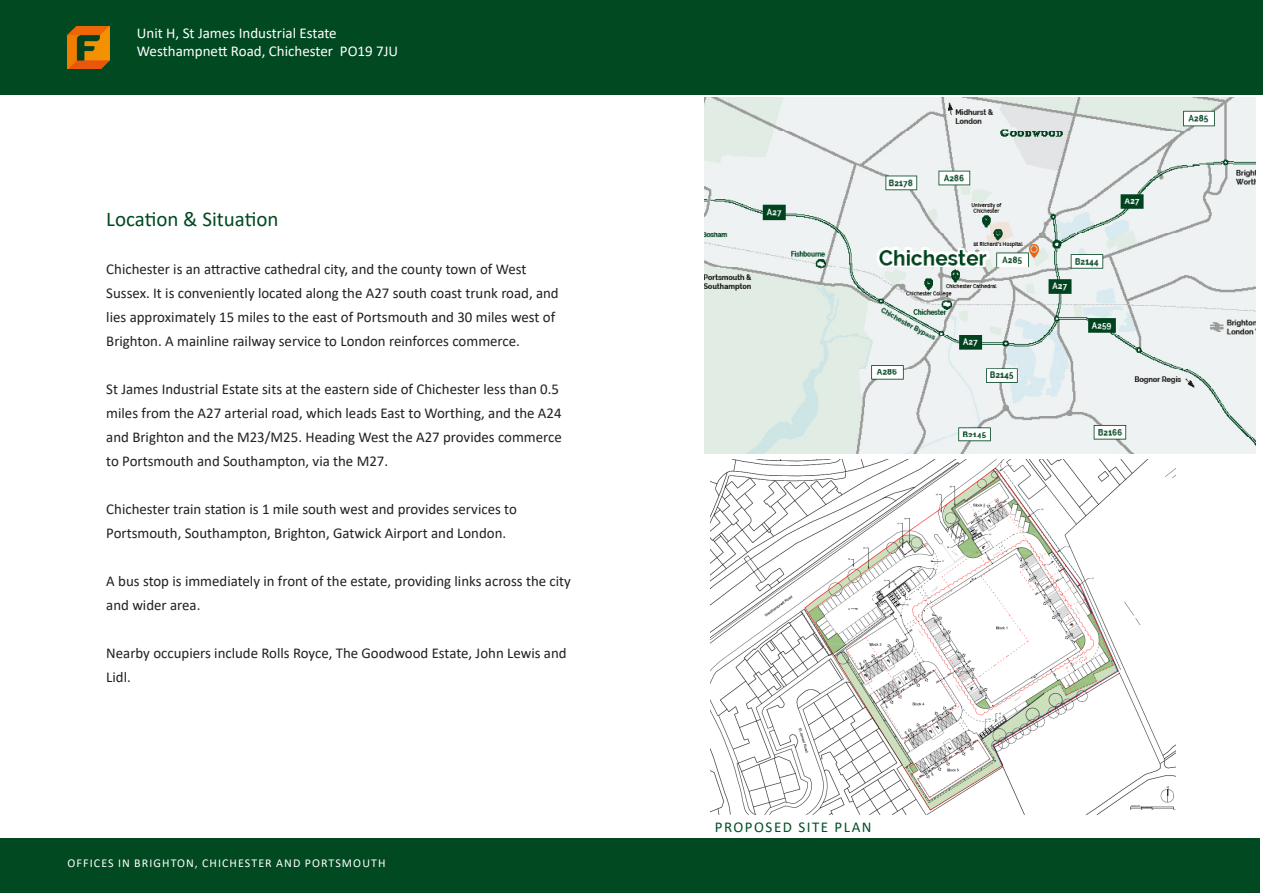
<style>
.page{position:relative;width:1263px;height:893px;background:#fff}
.page>*{position:absolute;margin:0;border:0;box-sizing:border-box;transform-origin:0 0}
.Flude_-_Sub_Header{font:21px "Calibri";color:#004921}
.Flude_-_Standard_Paragraph_Text{font:15px/24px "Calibri";color:#231f20}
.t1{font:15px "Calibri";color:#fff}
.Flude_-_Tagline_Text{font:15px "Calibri";letter-spacing:.1em;color:#004f28}
.t2{font:12px "Calibri";letter-spacing:.09em;color:#fff}
</style>
<div class="page">
<div style="left:0;top:0;width:1263px;height:95px;background:#004921"></div>
<img style="left:67px;top:26px;width:43px;height:42px">
<div style="left:0;top:838px;width:1260px;height:55px;background:#004921"></div>
<img style="left:710px;top:459px;width:466px;height:356px">
<img style="left:705px;top:97px;width:550px;height:356px">
<svg style="left:1029px;top:245px;width:9px;height:12px"></svg>
<p class="t1" style="left:137px;top:22px;width:201px">Unit H, St James Industrial Estate</p>
<p class="t1" style="left:137px;top:40px;width:263px">Westhampnett Road, Chichester PO19 7JU</p>
<p class="Flude_-_Sub_Header" style="left:106px;top:205px;width:174px">Location &amp; Situation</p>
<p class="Flude_-_Standard_Paragraph_Text" style="left:106px;top:257px;width:454px">Chichester is an attractive cathedral city, and the county town of West Sussex. It is conveniently located along the A27 south coast trunk road, and lies approximately 15 miles to the east of Portsmouth and 30 miles west of Brighton. A mainline railway service to London reinforces commerce.</p>
<p class="Flude_-_Standard_Paragraph_Text" style="left:106px;top:377px;width:457px">St James Industrial Estate sits at the eastern side of Chichester less than 0.5 miles from the A27 arterial road, which leads East to Worthing, and the A24 and Brighton and the M23/M25. Heading West the A27 provides commerce to Portsmouth and Southampton, via the M27.</p>
<p class="Flude_-_Standard_Paragraph_Text" style="left:106px;top:497px;width:412px">Chichester train station is 1 mile south west and provides services to<br>Portsmouth, Southampton, Brighton, Gatwick Airport and London.</p>
<p class="Flude_-_Standard_Paragraph_Text" style="left:106px;top:569px;width:466px">A bus stop is immediately in front of the estate, providing links across the city and wider area.</p>
<p class="Flude_-_Standard_Paragraph_Text" style="left:106px;top:641px;width:462px">Nearby occupiers include Rolls Royce, The Goodwood Estate, John Lewis and<br>Lidl.</p>
<p class="t2" style="left:68px;top:855px;width:319px">OFFICES IN BRIGHTON, CHICHESTER AND PORTSMOUTH</p>
<p class="Flude_-_Tagline_Text" style="left:715px;top:816px;width:158px">PROPOSED SITE PLAN</p>
</div>
